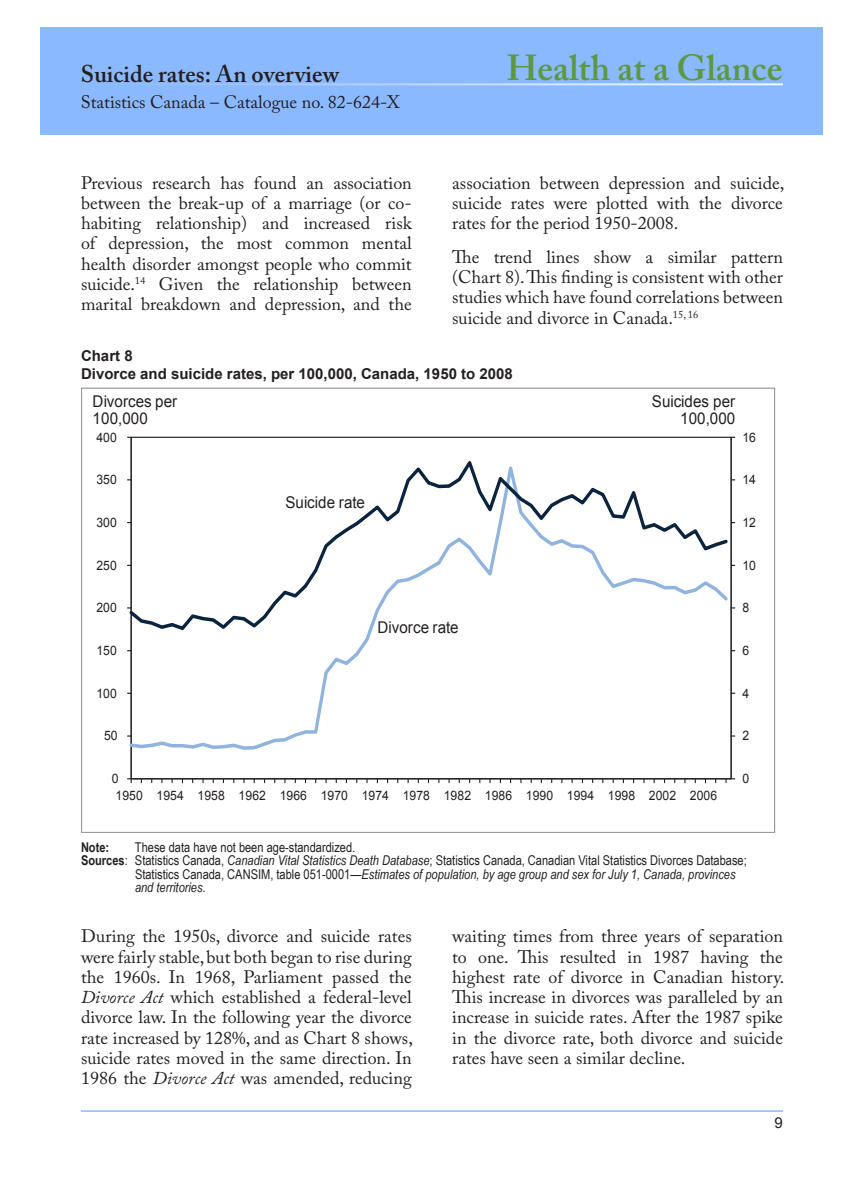
<style>
.page{position:relative;width:864px;height:1188px;background:#fff}
.page>*{position:absolute;margin:0;border:0;box-sizing:border-box;transform-origin:0 0}
.t1{font:600 36px "Adobe Caslon Pro";color:#5d9841}
.t2{font:600 24px "Adobe Caslon Pro";color:#231f20}
.Body{font:18px/20.2px "Adobe Caslon Pro";color:#231f20;text-align:justify}
.t3{font:16.2px/17.4px "Arial";letter-spacing:.005em;color:#231f20;text-align:right;scale:.94 1}
.Chart_Title{font:700 15px/18px "Arial";color:#231f20}
.t4{font:15px "Arial";color:#231f20}
.Chart_Note{font:13.5px/13.5px "Arial Narrow";color:#231f20}
.Chart_Source{font:13.5px "Arial Narrow";color:#231f20}
.Chart_Source-2{font:700 13.5px "Arial Narrow";color:#231f20}
.t5{font:13.05px "Arial";letter-spacing:.005em;color:#231f20;scale:.94 1}
.s1{font-weight:700}
.s2{font-style:italic}
</style>
<div class="page">
<div style="left:783px;top:41px;width:26px;height:84px;background:#8ab9ff"></div>
<hr style="left:81px;top:1110px;width:702px;height:2px;background:#8ab9ff">
<svg style="left:81px;top:388px;width:694px;height:444px"></svg>
<h2 class="t2" style="left:81px;top:60px;width:260px">Suicide rates: An overview</h2>
<h1 class="t1" style="left:507px;top:47px;width:277px">Health at a Glance</h1>
<p class="Body" style="left:81px;top:92px;width:321px">Statistics Canada – Catalogue no. 82-624-X</p>
<p class="Body" style="left:81px;top:172px;width:332px">Previous research has found an association between the break-up of a marriage (or co&shy;habiting relationship) and increased risk of depression, the most common mental health disorder amongst people who commit suicide.<sup>14</sup> Given the relationship between marital breakdown and depression, and the</p>
<p class="Body" style="left:452px;top:172px;width:334px">association between depression and suicide, suicide rates were plotted with the divorce rates for the period 1950-2008.</p>
<p class="Body" style="left:452px;top:247px;width:332px">The trend lines show a similar pattern (Chart 8). This finding is consistent with other studies which have found correlations between suicide and divorce in Canada.<sup>15,</sup> <sup>16</sup></p>
<p class="Chart_Title" style="left:81px;top:347px;width:433px">Chart 8<br>Divorce and suicide rates, per 100,000, Canada, 1950 to 2008</p>
<p class="t3" style="left:93px;top:393px;width:91px;text-align:left">Divorces per<br>100,000</p>
<p class="t3" style="left:652px;top:393px;width:90px">Suicides per<br>100,000</p>
<p class="t5" style="left:96px;top:429px;width:23px">400</p>
<p class="t5" style="left:742px;top:429px;width:16px">16</p>
<p class="t5" style="left:96px;top:471px;width:23px">350</p>
<p class="t5" style="left:742px;top:471px;width:16px">14</p>
<p class="t3" style="left:285px;top:494px;width:86px">Suicide rate</p>
<p class="t5" style="left:96px;top:514px;width:23px">300</p>
<p class="t5" style="left:742px;top:514px;width:16px">12</p>
<p class="t5" style="left:96px;top:557px;width:23px">250</p>
<p class="t5" style="left:742px;top:557px;width:16px">10</p>
<p class="t5" style="left:96px;top:599px;width:23px">200</p>
<p class="t5" style="left:743px;top:599px;width:9px">8</p>
<p class="t3" style="left:377px;top:618px;width:88px">Divorce rate</p>
<p class="t5" style="left:96px;top:642px;width:23px">150</p>
<p class="t5" style="left:743px;top:642px;width:9px">6</p>
<p class="t5" style="left:96px;top:685px;width:23px">100</p>
<p class="t5" style="left:743px;top:685px;width:9px">4</p>
<p class="t5" style="left:104px;top:727px;width:16px">50</p>
<p class="t5" style="left:743px;top:727px;width:9px">2</p>
<p class="t5" style="left:112px;top:770px;width:9px">0</p>
<p class="t5" style="left:743px;top:770px;width:9px">0</p>
<p class="t5" style="left:116px;top:787px;width:642px">1950 1954 1958 1962 1966 1970 1974 1978 1982 1986 1990 1994 1998 2002 2006</p>
<p class="Chart_Source-2" style="left:81px;top:837px;width:30px">Note:</p>
<p class="Chart_Source" style="left:135px;top:837px;width:222px">These data have not been age-standardized.</p>
<p class="Chart_Note" style="left:135px;top:853px;width:613px;text-indent:-54px"><span class="s1">Sources</span>: Statistics Canada, <span class="s2">Canadian Vital Statistics Death Database</span>; Statistics Canada, Canadian Vital Statistics Divorces Database;<br>Statistics Canada, CANSIM, table 051-0001—<span class="s2">Estimates of population, by age group and sex for July 1, Canada, provinces and territories.</span></p>
<p class="Body" style="left:81px;top:926px;width:333px">During the 1950s, divorce and suicide rates were fairly stable, but both began to rise during the 1960s. In 1968, Parliament passed the <span class="s2">Divorce Act</span> which established a federal-level divorce law. In the following year the divorce rate increased by 128%, and as Chart 8 shows, suicide rates moved in the same direction. In 1986 the <span class="s2">Divorce Act</span> was amended, reducing</p>
<p class="Body" style="left:452px;top:926px;width:334px">waiting times from three years of separation to one. This resulted in 1987 having the highest rate of divorce in Canadian history.<br>This increase in divorces was paralleled by an increase in suicide rates. After the 1987 spike in the divorce rate, both divorce and suicide rates have seen a similar decline.</p>
<p class="t4" style="left:775px;top:1113px;width:10px">9</p>
</div>
